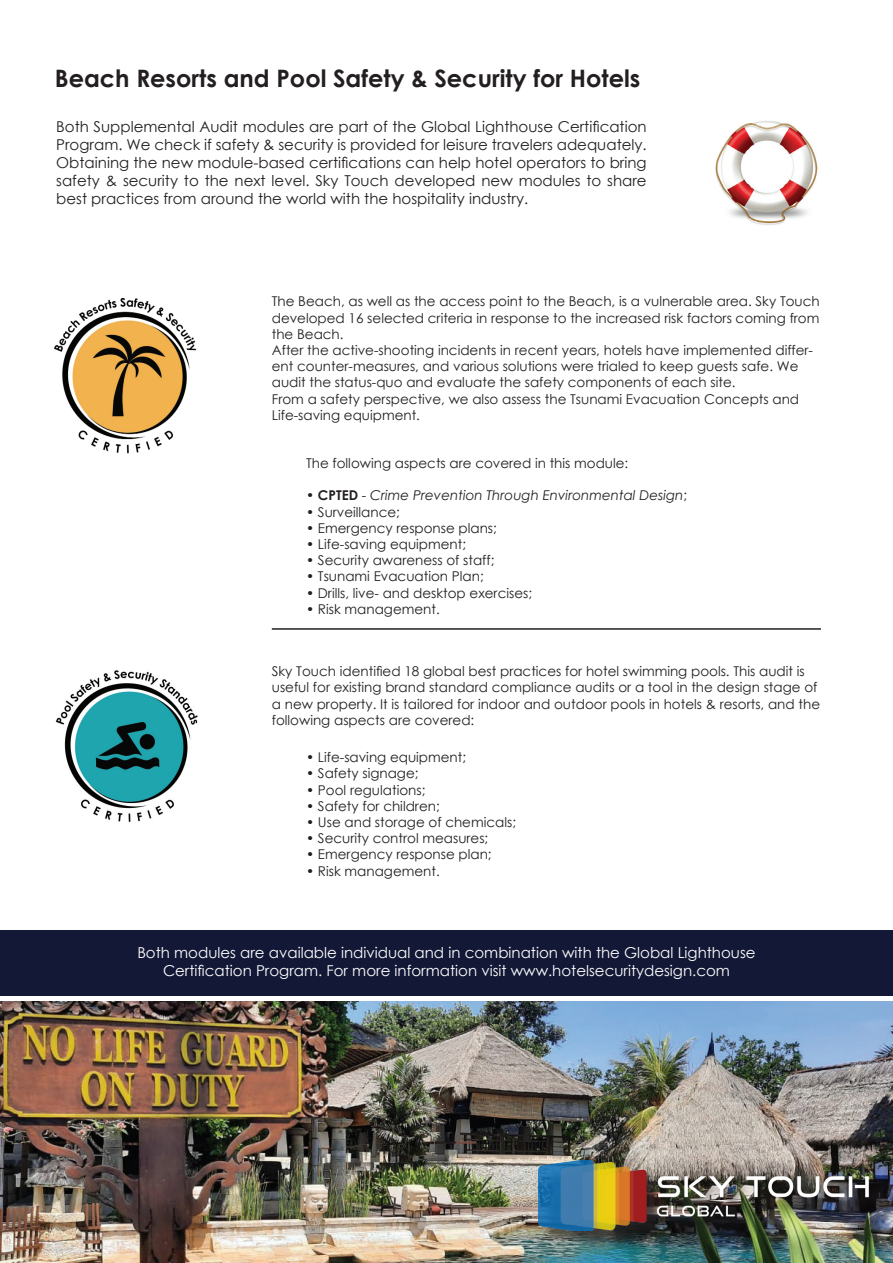
<style>
.page{position:relative;width:893px;height:1263px;background:#fff}
.page>*{position:absolute;margin:0;border:0;box-sizing:border-box;transform-origin:0 0}
.t1{font:700 24px "Century Gothic";color:#231f20}
.t2{font:15px/18px "Century Gothic";color:#231f20;text-align:justify}
.t3{font:15px/18px "Century Gothic";color:#fff;text-align:center}
.t4{font:13.5px/16.2px "Century Gothic";color:#231f20}
.t5{font:italic 13.5px "Century Gothic";color:#231f20}
.s1{font-style:normal}
.s2{font-weight:700;font-style:normal}
</style>
<div class="page">
<div style="left:0;top:930px;width:893px;height:66px;background:#131836"></div>
<img style="left:55px;top:670px;width:143px;height:152px">
<img style="left:54px;top:298px;width:143px;height:156px">
<img style="left:0;top:1001px;width:893px;height:262px">
<hr style="left:272px;top:628px;width:549px;height:2px;background:#231f20">
<img style="left:715px;top:121px;width:103px;height:104px">
<div style="left:540px;top:1163px;width:347px;height:86px;background:#231f20;opacity:.75"></div>
<img style="left:538px;top:1161px;width:333px;height:69px">
<h1 class="t1" style="left:55px;top:60px;width:587px">Beach Resorts and Pool Safety &amp; Security for Hotels</h1>
<p class="t2" style="left:56px;top:117px;width:592px">Both Supplemental Audit modules are part of the Global Lighthouse Certification Program. We check if safety &amp; security is provided for leisure travelers adequately.<br>Obtaining the new module-based certifications can help hotel operators to bring safety &amp; security to the next level. Sky Touch developed new modules to share best practices from around the world with the hospitality industry.</p>
<p class="t4" style="left:272px;top:293px;width:549px">The Beach, as well as the access point to the Beach, is a vulnerable area. Sky Touch developed 16 selected criteria in response to the increased risk factors coming from the Beach.<br>After the active-shooting incidents in recent years, hotels have implemented differ&shy;ent counter-measures, and various solutions were trialed to keep guests safe. We audit the status-quo and evaluate the safety components of each site.<br>From a safety perspective, we also assess the Tsunami Evacuation Concepts and Life-saving equipment.</p>
<p class="t4" style="left:306px;top:455px;width:324px">The following aspects are covered in this module:</p>
<p class="t5" style="left:306px;top:486px;width:383px"><span class="s1">•</span> <span class="s2">CPTED</span> <span class="s1">-</span> Crime Prevention Through Environmental Design<span class="s1">;</span></p>
<p class="t4" style="left:306px;top:503px;width:95px">• Surveillance;</p>
<p class="t4" style="left:306px;top:519px;width:192px">• Emergency response plans;</p>
<p class="t4" style="left:306px;top:536px;width:162px">• Life-saving equipment;</p>
<p class="t4" style="left:306px;top:552px;width:190px">• Security awareness of staff;</p>
<p class="t4" style="left:306px;top:568px;width:179px">• Tsunami Evacuation Plan;</p>
<p class="t4" style="left:306px;top:584px;width:228px">• Drills, live- and desktop exercises;</p>
<p class="t4" style="left:306px;top:600px;width:135px">• Risk management.</p>
<p class="t4" style="left:272px;top:663px;width:550px">Sky Touch identified 18 global best practices for hotel swimming pools. This audit is useful for existing brand standard compliance audits or a tool in the design stage of a new property. It is tailored for indoor and outdoor pools in hotels &amp; resorts, and the following aspects are covered:</p>
<p class="t4" style="left:306px;top:749px;width:162px">• Life-saving equipment;</p>
<p class="t4" style="left:306px;top:765px;width:114px">• Safety signage;</p>
<p class="t4" style="left:306px;top:781px;width:121px">• Pool regulations;</p>
<p class="t4" style="left:306px;top:798px;width:135px">• Safety for children;</p>
<p class="t4" style="left:306px;top:814px;width:212px">• Use and storage of chemicals;</p>
<p class="t4" style="left:306px;top:830px;width:184px">• Security control measures;</p>
<p class="t4" style="left:306px;top:846px;width:187px">• Emergency response plan;</p>
<p class="t4" style="left:306px;top:862px;width:135px">• Risk management.</p>
<p class="t3" style="left:137px;top:943px;width:620px">Both modules are available individual and in combination with the Global Lighthouse<br>Certification Program. For more information visit www.hotelsecuritydesign.com</p>
</div>
